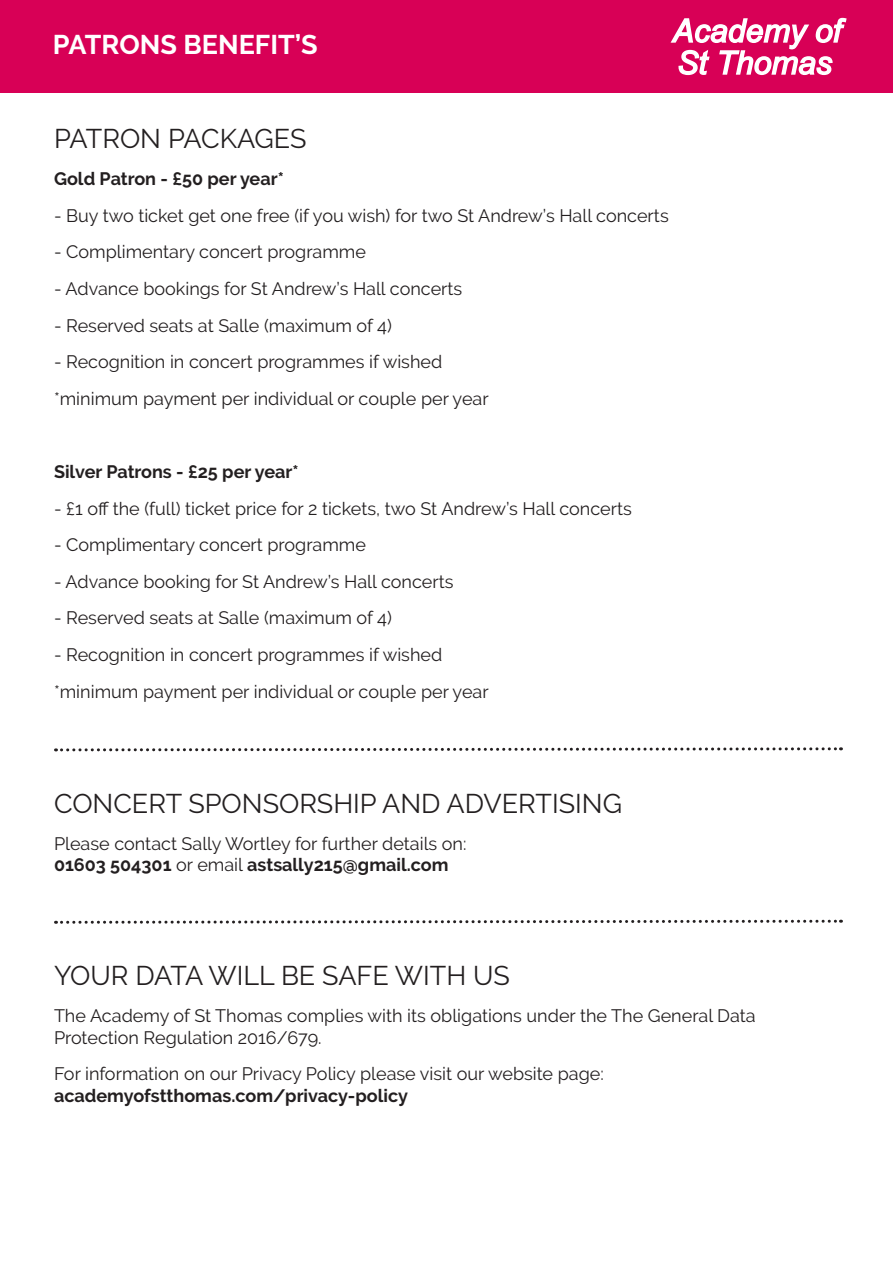
<style>
.page{position:relative;width:893px;height:1263px;background:#fff}
.page>*{position:absolute;margin:0;border:0;box-sizing:border-box;transform-origin:0 0}
.t1{font:27px "Raleway";color:#231f20}
.t2{font:700 27px "Raleway";color:#fff}
.t3{font:18px/21.6px "Raleway";color:#231f20}
.t4{font:700 18px "Raleway";color:#231f20}
.s1{font-weight:700}
</style>
<div class="page">
<div style="left:0;top:0;width:893px;height:93px;background:#d80056"></div>
<svg style="left:670px;top:17px;width:177px;height:59px"></svg>
<svg style="left:56px;top:747px;width:785px;height:5px"></svg>
<svg style="left:56px;top:919px;width:785px;height:5px"></svg>
<p class="t2" style="left:53px;top:29px;width:266px">PATRONS BENEFIT’S</p>
<p class="t1" style="left:54px;top:123px;width:254px">PATRON PACKAGES</p>
<p class="t4" style="left:54px;top:168px;width:231px">Gold Patron - £50 per year*</p>
<p class="t3" style="left:54px;top:204px;width:616px">- Buy two ticket get one free (if you wish) for two St Andrew’s Hall concerts</p>
<p class="t3" style="left:54px;top:241px;width:313px">- Complimentary concert programme</p>
<p class="t3" style="left:54px;top:278px;width:410px">- Advance bookings for St Andrew’s Hall concerts</p>
<p class="t3" style="left:54px;top:314px;width:339px">- Reserved seats at Salle (maximum of 4)</p>
<p class="t3" style="left:54px;top:351px;width:390px">- Recognition in concert programmes if wished</p>
<p class="t3" style="left:54px;top:387px;width:436px">*minimum payment per individual or couple per year</p>
<p class="t4" style="left:54px;top:461px;width:246px">Silver Patrons - £25 per year*</p>
<p class="t3" style="left:54px;top:497px;width:579px">- £1 off the (full) ticket price for 2 tickets, two St Andrew’s Hall concerts</p>
<p class="t3" style="left:54px;top:534px;width:313px">- Complimentary concert programme</p>
<p class="t3" style="left:54px;top:570px;width:401px">- Advance booking for St Andrew’s Hall concerts</p>
<p class="t3" style="left:54px;top:607px;width:339px">- Reserved seats at Salle (maximum of 4)</p>
<p class="t3" style="left:54px;top:644px;width:390px">- Recognition in concert programmes if wished</p>
<p class="t3" style="left:54px;top:680px;width:436px">*minimum payment per individual or couple per year</p>
<p class="t1" style="left:54px;top:788px;width:569px">CONCERT SPONSORSHIP AND ADVERTISING</p>
<p class="t3" style="left:54px;top:832px;width:414px">Please contact Sally Wortley for further details on:<br><span class="s1">01603 504301</span> or email <span class="s1">astsally215@gmail.com</span></p>
<p class="t1" style="left:54px;top:960px;width:457px">YOUR DATA WILL BE SAFE WITH US</p>
<p class="t3" style="left:54px;top:1005px;width:703px">The Academy of St Thomas complies with its obligations under the The General Data<br>Protection Regulation 2016/679.</p>
<p class="t3" style="left:54px;top:1063px;width:551px">For information on our Privacy Policy please visit our website page: <span class="s1">academyofstthomas.com/privacy-policy</span></p>
</div>
